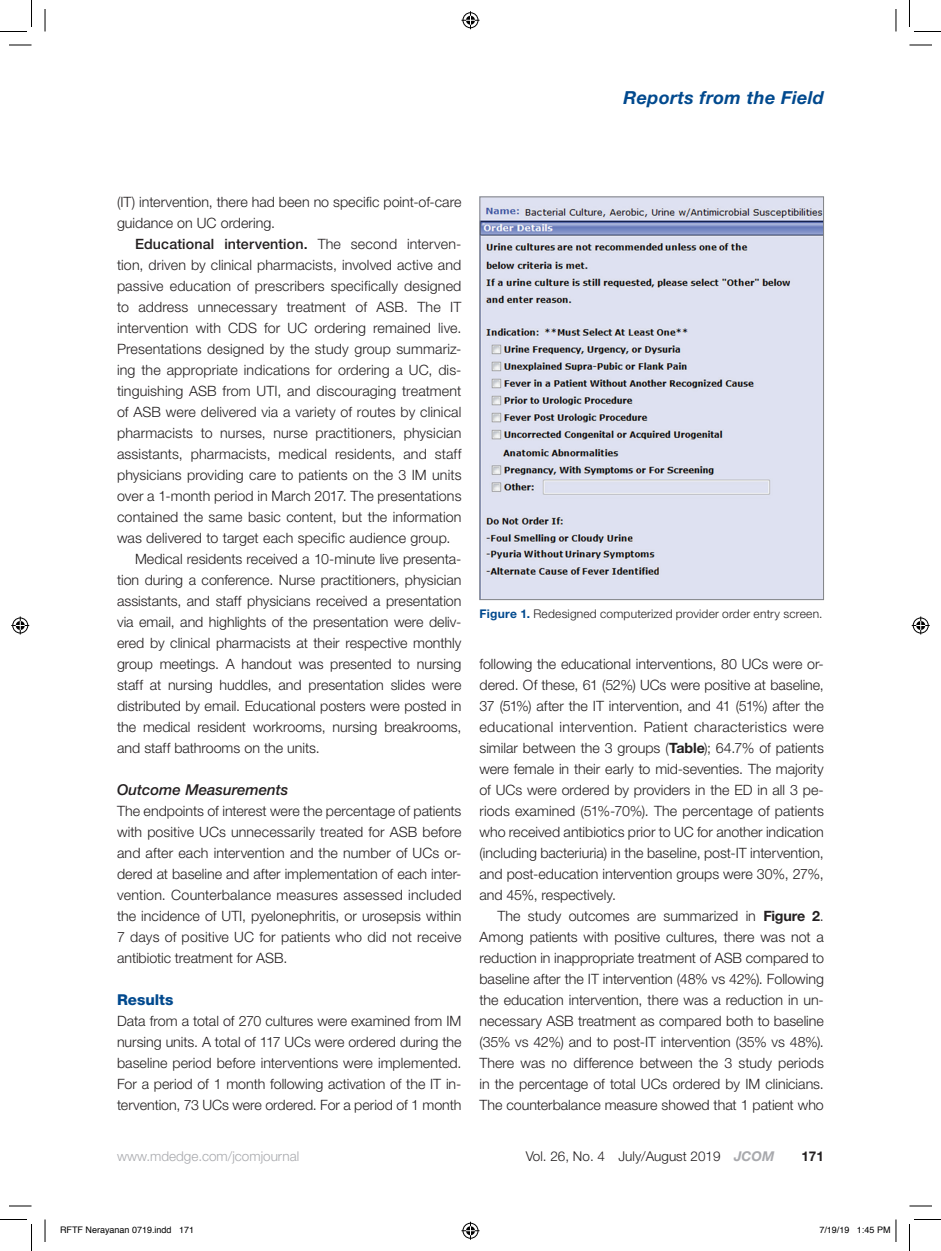
<style>
.page{position:relative;width:941px;height:1251px;background:#fff}
.page>*{position:absolute;margin:0;border:0;box-sizing:border-box;transform-origin:0 0}
.t1{font:italic 700 18px "Helvetica Neue LT Std";letter-spacing:.02em;color:#01498e}
.t2{font:italic 500 15px "Helvetica Neue LT Std";color:#231f20}
.t3{font:800 15px "Helvetica Neue LT Std";color:#01498e}
.t4{font:300 14.25px/21px "Helvetica Neue LT Std";color:#231f20;text-align:justify}
.t5{font:500 14.25px "Helvetica Neue LT Std";letter-spacing:.01em;color:#231f20}
.t6{font:300 13.5px "Helvetica Neue LT Std";color:#231f20}
.t7{font:300 13.5px "Helvetica Neue LT Std";color:#a8a9ad}
.t8{font:700 13.5px "Helvetica Neue LT Std";color:#231f20}
.t9{font:300 12px "Helvetica Neue LT Std";letter-spacing:.015em;color:#231f20}
.t10{font:9px "Helvetica";color:#000}
.s1{font-weight:300}
.s2{font-weight:700;color:#01498e}
.s3{font-weight:700}
.s4{font-weight:700;font-style:italic;color:#a8a9ad}
</style>
<div class="page">
<img style="left:481px;top:198px;width:341px;height:400px">
<div style="left:479px;top:196px;width:345px;height:404px;border:1px solid #808285"></div>
<svg style="left:9px;top:45px;width:23px;height:1px"></svg>
<svg style="left:909px;top:45px;width:23px;height:1px"></svg>
<svg style="left:9px;top:1206px;width:23px;height:1px"></svg>
<svg style="left:909px;top:1206px;width:23px;height:1px"></svg>
<svg style="left:45px;top:9px;width:1px;height:23px"></svg>
<svg style="left:45px;top:1220px;width:1px;height:22px"></svg>
<svg style="left:895px;top:9px;width:1px;height:23px"></svg>
<svg style="left:0;top:0;width:32px;height:32px"></svg>
<svg style="left:0;top:1219px;width:32px;height:32px"></svg>
<svg style="left:909px;top:0;width:31px;height:32px"></svg>
<svg style="left:909px;top:1219px;width:31px;height:32px"></svg>
<svg style="left:461px;top:11px;width:18px;height:18px"></svg>
<svg style="left:461px;top:1222px;width:18px;height:18px"></svg>
<svg style="left:11px;top:616px;width:18px;height:18px"></svg>
<svg style="left:911px;top:616px;width:18px;height:18px"></svg>
<svg style="left:895px;top:1220px;width:1px;height:22px"></svg>
<p class="t1" style="left:623px;top:86px;width:202px">Reports from the Field</p>
<p class="t4" style="left:117px;top:191px;width:346px">(IT) intervention, there had been no specific point-of-care guidance on UC ordering.</p>
<p class="t5" style="left:135px;top:235px;width:328px">Educational intervention. <span class="s1">The second interven-</span></p>
<p class="t4" style="left:117px;top:254px;width:346px">tion, driven by clinical pharmacists, involved active and</p>
<p class="t4" style="left:117px;top:275px;width:346px">passive education of prescribers specifically designed</p>
<p class="t4" style="left:117px;top:296px;width:346px">to address unnecessary treatment of ASB. The IT</p>
<p class="t4" style="left:117px;top:317px;width:346px">intervention with CDS for UC ordering remained live.</p>
<p class="t4" style="left:117px;top:338px;width:346px">Presentations designed by the study group summariz-</p>
<p class="t4" style="left:117px;top:359px;width:346px">ing the appropriate indications for ordering a UC, dis-</p>
<p class="t4" style="left:117px;top:380px;width:346px">tinguishing ASB from UTI, and discouraging treatment</p>
<p class="t4" style="left:117px;top:401px;width:346px">of ASB were delivered via a variety of routes by clinical</p>
<p class="t4" style="left:117px;top:422px;width:346px">pharmacists to nurses, nurse practitioners, physician</p>
<p class="t4" style="left:117px;top:443px;width:346px">assistants, pharmacists, medical residents, and staff</p>
<p class="t4" style="left:117px;top:464px;width:346px">physicians providing care to patients on the 3 IM units</p>
<p class="t4" style="left:117px;top:485px;width:346px">over a 1-month period in March 2017. The presentations</p>
<p class="t4" style="left:117px;top:506px;width:346px">contained the same basic content, but the information</p>
<p class="t4" style="left:117px;top:527px;width:335px">was delivered to target each specific audience group.</p>
<p class="t4" style="left:135px;top:548px;width:328px">Medical residents received a 10-minute live presenta-</p>
<p class="t4" style="left:117px;top:569px;width:346px">tion during a conference. Nurse practitioners, physician</p>
<p class="t4" style="left:117px;top:590px;width:346px">assistants, and staff physicians received a presentation</p>
<p class="t4" style="left:117px;top:611px;width:346px">via email, and highlights of the presentation were deliv-</p>
<p class="t4" style="left:117px;top:632px;width:346px">ered by clinical pharmacists at their respective monthly</p>
<p class="t4" style="left:117px;top:653px;width:346px">group meetings. A handout was presented to nursing</p>
<p class="t4" style="left:117px;top:674px;width:346px">staff at nursing huddles, and presentation slides were</p>
<p class="t4" style="left:117px;top:695px;width:346px">distributed by email. Educational posters were posted in</p>
<p class="t4" style="left:117px;top:716px;width:346px">the medical resident workrooms, nursing breakrooms,</p>
<p class="t4" style="left:117px;top:737px;width:204px">and staff bathrooms on the units.</p>
<p class="t2" style="left:117px;top:781px;width:173px">Outcome Measurements</p>
<p class="t4" style="left:117px;top:800px;width:346px">The endpoints of interest were the percentage of patients with positive UCs unnecessarily treated for ASB before and after each intervention and the number of UCs or&shy;dered at baseline and after implementation of each inter&shy;vention. Counterbalance measures assessed included the incidence of UTI, pyelonephritis, or urosepsis within 7 days of positive UC for patients who did not receive antibiotic treatment for ASB.</p>
<p class="t3" style="left:117px;top:991px;width:58px">Results</p>
<p class="t4" style="left:117px;top:1010px;width:346px">Data from a total of 270 cultures were examined from IM nursing units. A total of 117 UCs were ordered during the baseline period before interventions were implemented.<br>For a period of 1 month following activation of the IT in&shy;tervention, 73 UCs were ordered. For a period of 1 month</p>
<p class="t9" style="left:479px;top:606px;width:344px"><span class="s2">Figure 1.</span> Redesigned computerized provider order entry screen.</p>
<p class="t4" style="left:479px;top:653px;width:346px">following the educational interventions, 80 UCs were or&shy;dered. Of these, 61 (52%) UCs were positive at baseline, 37 (51%) after the IT intervention, and 41 (51%) after the educational intervention. Patient characteristics were similar between the 3 groups (<span class="s3">Table</span>); 64.7% of patients were female in their early to mid-seventies. The majority of UCs were ordered by providers in the ED in all 3 pe&shy;riods examined (51%-70%). The percentage of patients who received antibiotics prior to UC for another indication (including bacteriuria) in the baseline, post-IT intervention, and post-education intervention groups were 30%, 27%, and 45%, respectively.</p>
<p class="t4" style="left:479px;top:905px;width:346px;text-indent:18px">The study outcomes are summarized in <span class="s3">Figure 2</span>.<br>Among patients with positive cultures, there was not a reduction in inappropriate treatment of ASB compared to baseline after the IT intervention (48% vs 42%). Following the education intervention, there was a reduction in un&shy;necessary ASB treatment as compared both to baseline (35% vs 42%) and to post-IT intervention (35% vs 48%).<br>There was no difference between the 3 study periods in the percentage of total UCs ordered by IM clinicians.<br>The counterbalance measure showed that 1 patient who</p>
<p class="t7" style="left:117px;top:1148px;width:184px">www.mdedge.com/jcomjournal</p>
<p class="t6" style="left:525px;top:1148px;width:250px">Vol. 26, No. 4 July/August 2019 <span class="s4">JCOM</span></p>
<p class="t8" style="left:801px;top:1148px;width:24px">171</p>
<p class="t10" style="left:60px;top:1223px;width:136px">RFTF Nerayanan 0719.indd 171</p>
<p class="t10" style="left:819px;top:1223px;width:73px">7/19/19 1:45 PM</p>
</div>
